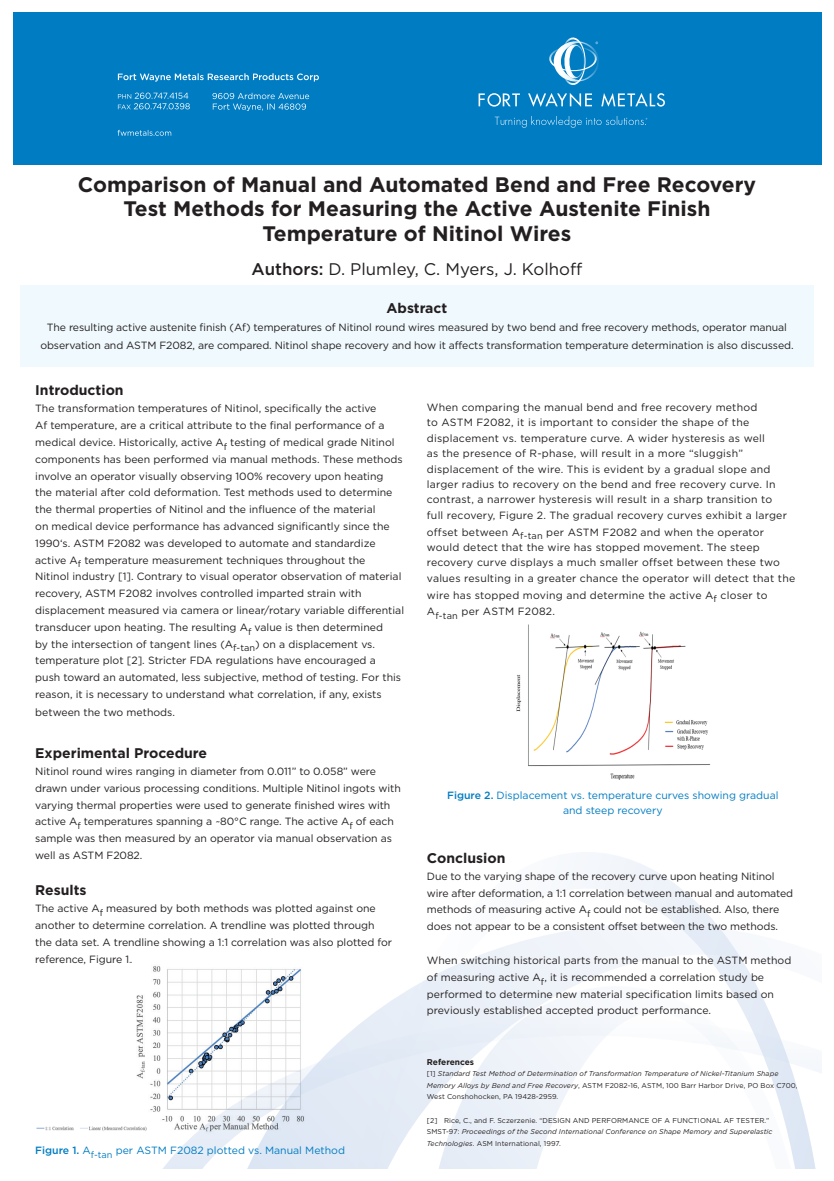
<style>
.page{position:relative;width:834px;height:1181px;background:#fff}
.page>*{position:absolute;margin:0;border:0;box-sizing:border-box;transform-origin:0 0}
.t1{font:700 21px/24.5px "Gotham";color:#231f20;text-align:center}
.t2{font:16.8px "Gotham";color:#231f20}
.t3{font:700 14px "Gotham";color:#231f20}
.t4{font:10.5px/16.8px "Gotham";color:#231f20}
.t5{font:10.5px/15.4px "Gotham";letter-spacing:.02em;color:#231f20}
.t6{font:10.5px/15.4px "Gotham";color:#007cc2;text-align:center}
.t7{font:700 8.4px "Gotham";color:#231f20}
.t8{font:italic 7px/11.5px "Gotham";letter-spacing:.01em;color:#231f20}
.t9{font:7px/11.5px "Gotham";letter-spacing:.01em;color:#231f20}
.s1{font-weight:500}
.s2{font-style:normal}
.s3{font-style:italic}
</style>
<div class="page">
<svg style="left:163px;top:1134px;width:54px;height:34px;fill:#e6edf7"></svg>
<svg style="left:579px;top:852px;width:136px;height:71px"></svg>
<svg style="left:217px;top:923px;width:604px;height:245px"></svg>
<svg style="left:421px;top:986px;width:387px;height:182px"></svg>
<div style="left:13px;top:13px;width:808px;height:152px;background:#007cc2"></div>
<svg style="left:478px;top:93px;width:42px;height:14px"></svg>
<svg style="left:528px;top:93px;width:64px;height:14px"></svg>
<svg style="left:601px;top:93px;width:63px;height:14px"></svg>
<svg style="left:549px;top:37px;width:50px;height:48px"></svg>
<svg style="left:494px;top:116px;width:153px;height:12px"></svg>
<svg style="left:212px;top:93px;width:97px;height:18px"></svg>
<svg style="left:118px;top:130px;width:53px;height:6px"></svg>
<svg style="left:118px;top:93px;width:72px;height:16px"></svg>
<svg style="left:118px;top:73px;width:201px;height:9px"></svg>
<div style="left:20px;top:285px;width:793px;height:81px;background:#f0f9fd"></div>
<img style="left:136px;top:961px;width:176px;height:173px">
<img style="left:516px;top:624px;width:195px;height:156px">
<img style="left:36px;top:1122px;width:113px;height:11px">
<h1 class="t1" style="left:78px;top:172px;width:679px">Comparison of Manual and Automated Bend and Free Recovery<br>Test Methods for Measuring the Active Austenite Finish<br>Temperature of Nitinol Wires</h1>
<h2 class="t2" style="left:251px;top:259px;width:332px"><span class="s1">Authors:</span> D. Plumley, C. Myers, J. Kolhoff</h2>
<h3 class="t3" style="left:386px;top:300px;width:62px">Abstract</h3>
<p class="t4" style="left:40px;top:318px;width:754px;line-height:17.8px;text-align:center">The resulting active austenite finish (Af) temperatures of Nitinol round wires measured by two bend and free recovery methods, operator manual observation and ASTM F2082, are compared. Nitinol shape recovery and how it affects transformation temperature determination is also discussed.</p>
<h3 class="t3" style="left:35px;top:382px;width:90px">Introduction</h3>
<p class="t4" style="left:35px;top:400px;width:370px">The transformation temperatures of Nitinol, specifically the active<br>Af temperature, are a critical attribute to the final performance of a medical device. Historically, active A<sub>f</sub> testing of medical grade Nitinol components has been performed via manual methods. These methods involve an operator visually observing 100% recovery upon heating<br>the material after cold deformation. Test methods used to determine the thermal properties of Nitinol and the influence of the material<br>on medical device performance has advanced significantly since the 1990‘s. ASTM F2082 was developed to automate and standardize active A<sub>f</sub> temperature measurement techniques throughout the<br>Nitinol industry [1]. Contrary to visual operator observation of material recovery, ASTM F2082 involves controlled imparted strain with displacement measured via camera or linear/rotary variable differential transducer upon heating. The resulting A<sub>f</sub> value is then determined<br>by the intersection of tangent lines (A<sub>f-tan</sub>) on a displacement vs. temperature plot [2]. Stricter FDA regulations have encouraged a<br>push toward an automated, less subjective, method of testing. For this reason, it is necessary to understand what correlation, if any, exists</p>
<p class="t4" style="left:35px;top:704px;width:141px">between the two methods.</p>
<h3 class="t3" style="left:35px;top:745px;width:173px">Experimental Procedure</h3>
<p class="t4" style="left:35px;top:763px;width:367px">Nitinol round wires ranging in diameter from 0.011” to 0.058” were drawn under various processing conditions. Multiple Nitinol ingots with varying thermal properties were used to generate finished wires with active A<sub>f</sub> temperatures spanning a ~80°C range. The active A<sub>f</sub> of each sample was then measured by an operator via manual observation as well as ASTM F2082.</p>
<h3 class="t3" style="left:35px;top:882px;width:53px">Results</h3>
<p class="t4" style="left:35px;top:900px;width:358px">The active A<sub>f</sub> measured by both methods was plotted against one another to determine correlation. A trendline was plotted through the data set. A trendline showing a 1:1 correlation was also plotted for reference, Figure 1.</p>
<p class="t5" style="left:427px;top:399px;width:361px">When comparing the manual bend and free recovery method<br>to ASTM F2082, it is important to consider the shape of the displacement vs. temperature curve. A wider hysteresis as well<br>as the presence of R-phase, will result in a more “sluggish” displacement of the wire. This is evident by a gradual slope and larger radius to recovery on the bend and free recovery curve. In contrast, a narrower hysteresis will result in a sharp transition to full recovery, Figure 2. The gradual recovery curves exhibit a larger</p>
<p class="t5" style="left:427px;top:524px;width:370px">offset between A<sub>f-tan</sub> per ASTM F2082 and when the operator would detect that the wire has stopped movement. The steep recovery curve displays a much smaller offset between these two values resulting in a greater chance the operator will detect that the</p>
<p class="t5" style="left:427px;top:586px;width:342px;line-height:16.8px">wire has stopped moving and determine the active A<sub>f</sub> closer to<br>A<sub>f-tan</sub> per ASTM F2082.</p>
<p class="t6" style="left:447px;top:787px;width:333px"><span class="s1">Figure 2.</span> Displacement vs. temperature curves showing gradual and steep recovery</p>
<h3 class="t3" style="left:427px;top:849px;width:80px">Conclusion</h3>
<p class="t4" style="left:427px;top:867px;width:368px">Due to the varying shape of the recovery curve upon heating Nitinol wire after deformation, a 1:1 correlation between manual and automated methods of measuring active A<sub>f</sub> could not be established. Also, there does not appear to be a consistent offset between the two methods.</p>
<p class="t4" style="left:427px;top:951px;width:366px">When switching historical parts from the manual to the ASTM method of measuring active A<sub>f</sub>, it is recommended a correlation study be performed to determine new material specification limits based on previously established accepted product performance.</p>
<p class="t6" style="left:35px;top:1142px;width:311px"><span class="s1">Figure 1.</span> A<sub>f-tan</sub> per ASTM F2082 plotted vs. Manual Method</p>
<p class="t7" style="left:427px;top:1056px;width:49px">References</p>
<p class="t8" style="left:427px;top:1068px;width:372px"><span class="s2">[1]</span> Standard Test Method of Determination of Transformation Temperature of Nickel-Titanium Shape<br>Memory Alloys by Bend and Free Recovery<span class="s2">, ASTM F2082-16, ASTM, 100 Barr Harbor Drive, PO Box C700,<br>West Conshohocken, PA 19428-2959.</span></p>
<p class="t9" style="left:427px;top:1114px;width:347px">[2] Rice, C., and F. Sczerzenie. “DESIGN AND PERFORMANCE OF A FUNCTIONAL AF TESTER.”<br>SMST-97: <span class="s3">Proceedings of the Second International Conference on Shape Memory and Superelastic<br>Technologies</span>. ASM International, 1997.</p>
</div>
